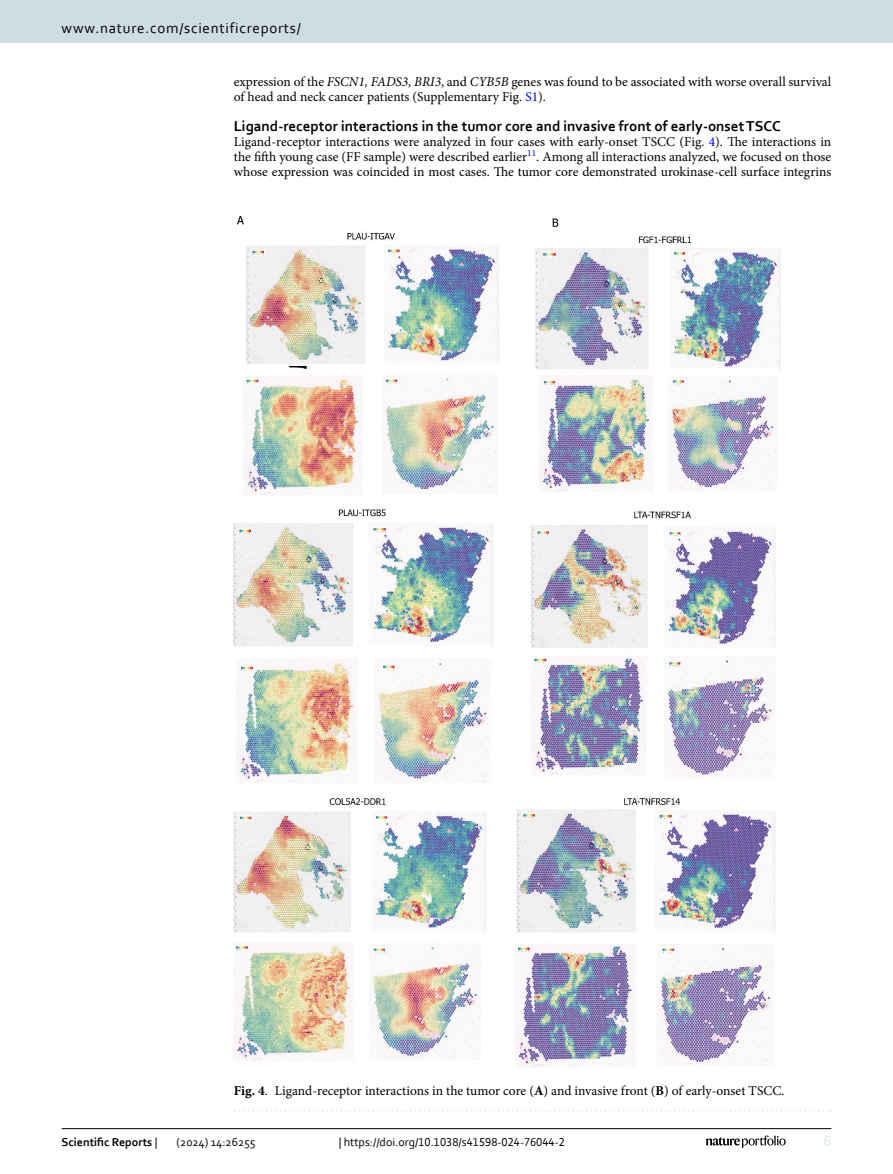
<style>
.page{position:relative;width:893px;height:1174px;background:#fff}
.page>*{position:absolute;margin:0;border:0;box-sizing:border-box;transform-origin:0 0}
.Head_2{font:700 15px "Corbel";color:#000}
.t1{font:15px "Corbel";letter-spacing:.05em;color:#000}
.t2{font:15px "Corbel";color:#d9e4eb}
.Body_Text{font:13.5px/15px "Minion Pro";color:#000;text-align:justify}
.Body_Text_Indent{font:13.5px/15px "Minion Pro";color:#000}
.Figure_Caption{font:13.5px "Minion Pro";letter-spacing:-.005em;color:#000}
.t3{font:12px "Corbel";color:#000}
.t4{font:700 12px "Corbel";color:#000}
.s1{font-style:italic}
.s2{color:#00f}
.s3{font-weight:700}
.s4{font-weight:400}
</style>
<div class="page">
<img style="left:234px;top:217px;width:546px;height:850px">
<svg style="left:235px;top:1110px;width:597px;height:1px"></svg>
<hr style="left:62px;top:1128px;width:769px;height:1px;background:#000">
<svg style="left:706px;top:1135px;width:80px;height:12px"></svg>
<div style="left:0;top:0;width:893px;height:43px;background:#cedde4"></div>
<p class="t1" style="left:62px;top:18px;width:241px">www.nature.com/scientificreports/</p>
<p class="Body_Text_Indent" style="left:234px;top:74px;width:599px">expression of the <span class="s1">FSCN1, FADS3, BRI3</span>, and <span class="s1">CYB5B</span> genes was found to be associated with worse overall survival of head and neck cancer patients (Supplementary Fig. <span class="s2">S1</span>).</p>
<p class="Head_2" style="left:234px;top:116px;width:548px">Ligand-receptor interactions in the tumor core and invasive front of early-onset TSCC</p>
<p class="Body_Text" style="left:234px;top:134px;width:599px">Ligand-receptor interactions were analyzed in four cases with early-onset TSCC (Fig. <span class="s2">4</span>). The interactions in the fifth young case (FF sample) were described earlier<sup>11</sup>. Among all interactions analyzed, we focused on those whose expression was coincided in most cases. The tumor core demonstrated urokinase-cell surface integrins</p>
<p class="Figure_Caption" style="left:234px;top:1082px;width:552px"><span class="s3">Fig. 4</span>. Ligand-receptor interactions in the tumor core (<span class="s3">A</span>) and invasive front (<span class="s3">B</span>) of early-onset TSCC.</p>
<p class="t4" style="left:62px;top:1134px;width:97px">Scientific Reports <span class="s4">|</span></p>
<p class="t3" style="left:177px;top:1134px;width:81px">(2024) 14:26255</p>
<p class="t3" style="left:339px;top:1134px;width:228px">| https://doi.org/10.1038/s41598-024-76044-2</p>
<p class="t2" style="left:824px;top:1132px;width:9px">6</p>
</div>
